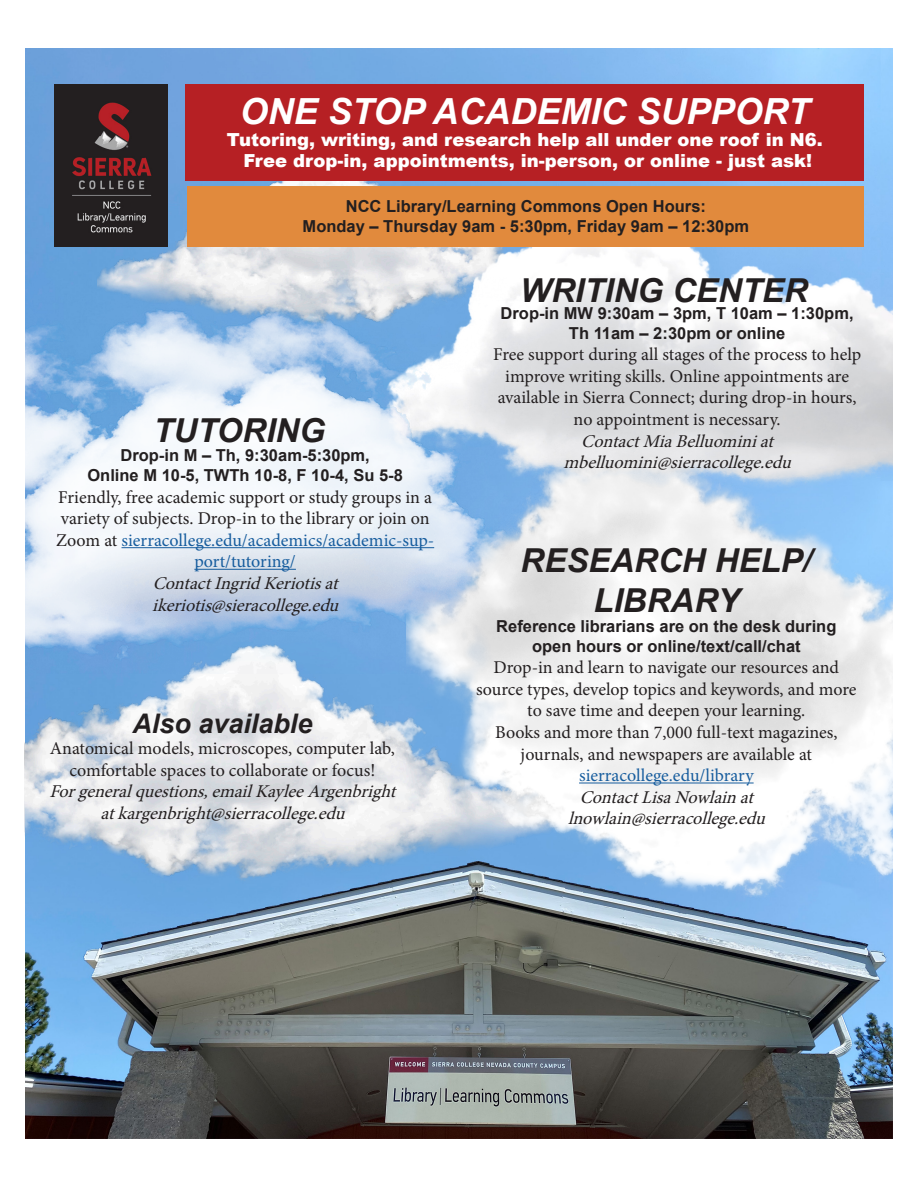
<style>
.page{position:relative;width:918px;height:1188px;background:#fff}
.page>*{position:absolute;margin:0;border:0;box-sizing:border-box;transform-origin:0 0}
.Paragraph_Style_1{font:italic 700 36px "Arial";color:#fff}
.Paragraph_Style_1-2{font:italic 700 33px/39.6px "Arial";color:#231f20;text-align:center}
.Paragraph_Style_1-3{font:italic 700 27px "Arial";color:#231f20}
.t1{font:18px/21.6px "Minion Pro";color:#231f20;text-align:center}
.t2{font:italic 18px/21.6px "Minion Pro";color:#231f20;text-align:center}
.t3{font:900 18px "Arial";color:#fff}
.t4{font:18px "Minion Pro";color:#175d9e}
.Paragraph_Style_2{font:700 16.5px/19.8px "Arial";color:#231f20;text-align:center}
.s1{color:#175d9e}
</style>
<div class="page">
<img style="left:25px;top:48px;width:868px;height:1091px">
<img style="left:97px;top:117px;width:266px;height:161px">
<div style="left:186px;top:84px;width:678px;height:97px;background:#b62024"></div>
<img style="left:363px;top:156px;width:530px;height:267px">
<img style="left:24px;top:673px;width:585px;height:279px">
<img style="left:25px;top:278px;width:506px;height:395px">
<hr style="left:122px;top:547px;width:312px;height:1px;background:#175d9e">
<hr style="left:194px;top:569px;width:102px;height:1px;background:#175d9e">
<img style="left:54px;top:84px;width:114px;height:162px">
<img style="left:406px;top:423px;width:487px;height:477px">
<hr style="left:579px;top:783px;width:175px;height:1px;background:#175d9e">
<div style="left:188px;top:186px;width:676px;height:60px;background:#e18a3d"></div>
<p class="Paragraph_Style_1" style="left:240px;top:87px;width:572px">ONE STOP ACADEMIC SUPPORT</p>
<p class="t3" style="left:227px;top:126px;width:597px">Tutoring, writing, and research help all under one roof in N6.</p>
<p class="t3" style="left:244px;top:148px;width:570px">Free drop-in, appointments, in-person, or online - just ask!</p>
<p class="Paragraph_Style_2" style="left:346px;top:197px;width:362px">NCC Library/Learning Commons Open Hours:</p>
<p class="Paragraph_Style_2" style="left:303px;top:217px;width:448px">Monday – Thursday 9am - 5:30pm, Friday 9am – 12:30pm</p>
<p class="Paragraph_Style_1-2" style="left:153px;top:411px;width:173px">TUTORING</p>
<p class="Paragraph_Style_2" style="left:120px;top:446px;width:251px">Drop-in M – Th, 9:30am-5:30pm,</p>
<p class="Paragraph_Style_2" style="left:87px;top:466px;width:317px">Online M 10-5, TWTh 10-8, F 10-4, Su 5-8</p>
<p class="t1" style="left:56px;top:486px;width:380px">Friendly, free academic support or study groups in a variety of subjects. Drop-in to the library or join on Zoom at <span class="s1">sierracollege.edu/academics/academic-sup&shy;port/tutoring/</span></p>
<p class="t2" style="left:153px;top:573px;width:193px">ContactIngridKeriotisat</p>
<p class="t2" style="left:152px;top:594px;width:194px">ikeriotis@sieracollege.edu</p>
<p class="Paragraph_Style_1-3" style="left:132px;top:705px;width:182px">Also available</p>
<p class="t1" style="left:50px;top:738px;width:346px">Anatomical models, microscopes, computer lab, comfortable spaces to collaborate or focus!</p>
<p class="t2" style="left:49px;top:781px;width:354px">Forgeneralquestions,emailKayleeArgenbright atkargenbright@sierracollege.edu</p>
<p class="Paragraph_Style_1-2" style="left:520px;top:271px;width:289px">WRITING CENTER</p>
<p class="Paragraph_Style_2" style="left:501px;top:303px;width:355px">Drop-in MW 9:30am – 3pm, T 10am – 1:30pm,<br>Th 11am – 2:30pm or online</p>
<p class="t1" style="left:493px;top:344px;width:369px">Free support during all stages of the process to help improve writing skills. Online appointments are available in Sierra Connect; during drop-in hours, no appointment is necessary.</p>
<p class="t2" style="left:581px;top:430px;width:200px">ContactMiaBelluominiat</p>
<p class="t2" style="left:564px;top:452px;width:235px">mbelluomini@sierracollege.edu</p>
<p class="Paragraph_Style_1-2" style="left:521px;top:542px;width:293px">RESEARCH HELP/<br>LIBRARY</p>
<p class="Paragraph_Style_2" style="left:496px;top:616px;width:342px">Reference librarians are on the desk during open hours or online/text/call/chat</p>
<p class="t1" style="left:476px;top:657px;width:382px">Drop-in and learn to navigate our resources and source types, develop topics and keywords, and more to save time and deepen your learning.</p>
<p class="t1" style="left:495px;top:722px;width:344px">Books and more than 7,000 full-text magazines, journals, and newspapers are available at</p>
<p class="t4" style="left:579px;top:763px;width:176px">sierracollege.edu/library</p>
<p class="t2" style="left:580px;top:786px;width:181px">ContactLisaNowlainat</p>
<p class="t2" style="left:568px;top:808px;width:205px">lnowlain@sierracollege.edu</p>
</div>
